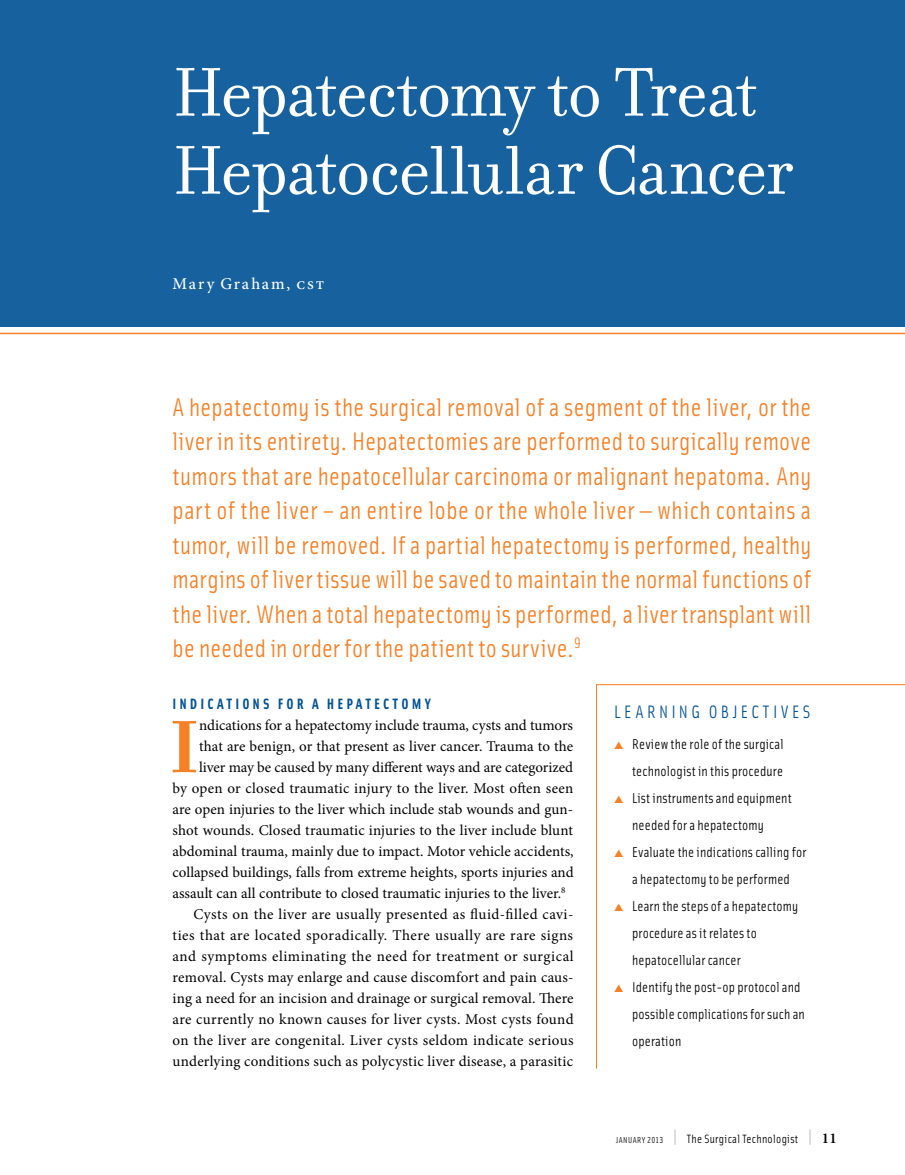
<style>
.page{position:relative;width:905px;height:1175px;background:#fff}
.page>*{position:absolute;margin:0;border:0;box-sizing:border-box;transform-origin:0 0}
.t1{font:700 79.65px "Filosofia";color:#f58025}
.t2{font:74.1px/78px "Filosofia";letter-spacing:-.025em;color:#fff}
.t3{font:25.5px/34.5px "Solex Regular Lining";letter-spacing:.01em;color:#f58025;text-align:justify}
.t4{font:18px "Solex";color:#005295}
.t5{font:500 16.5px "Minion Pro";letter-spacing:.11em;color:#fff}
.t6{font:15px "Minion Pro";letter-spacing:.01em;color:#000}
.t7{font:15px "Minion Pro";letter-spacing:.035em;color:#000}
.t8{font:15px "Minion Pro";letter-spacing:.03em;color:#000}
.t9{font:15px "Solex Bold Lining";color:#005295}
.t10{font:14.25px/27px "Solex Regular Lining";letter-spacing:.01em;color:#000}
.t11{font:12px "Solex";letter-spacing:.025em;color:#000}
.s1{color:#f58025}
.s2{font-family:"Solex Regular Lining";font-size:8.7px}
.s3{font-family:"Solex Regular Lining";font-size:19.5px;color:#939598}
.s4{font-family:"Minion Pro";font-weight:600;font-size:15px}
</style>
<div class="page">
<div style="left:0;top:0;width:904px;height:326px;background:#17629e"></div>
<hr style="left:0;top:333px;width:904px;height:1px;background:#f58025">
<svg style="left:596px;top:684px;width:308px;height:385px"></svg>
<h2 class="t2" style="left:172px;top:55px;width:622px">Hepatectomy to Treat<br>Hepatocellular Cancer</h2>
<p class="t5" style="left:172px;top:272px;width:153px">Mary Graham, cst</p>
<p class="t3" style="left:172px;top:388px;width:640px">A hepatectomy is the surgical removal of a segment of the liver, or the liver in its entirety. Hepatectomies are performed to surgically remove tumors that are hepatocellular carcinoma or malignant hepatoma. Any part of the liver – an entire lobe or the whole liver — which contains a tumor, will be removed. If a partial hepatectomy is performed, healthy margins of liver tissue will be saved to maintain the normal functions of the liver. When a total hepatectomy is performed, a liver transplant will be needed in order for the patient to survive.<sup>9</sup></p>
<p class="t9" style="left:172px;top:694px;width:17px">INDICATIONS</p>
<p class="t9" style="left:278px;top:694px;width:10px">FOR</p>
<p class="t9" style="left:312px;top:694px;width:36px">A HEPATECTOMY</p>
<h1 class="t1" style="left:169px;top:699px;width:32px">I</h1>
<p class="t6" style="left:199px;top:715px;width:375px">ndications for a hepatectomy include trauma, cysts and tumors</p>
<p class="t6" style="left:199px;top:736px;width:375px">that are benign, or that present as liver cancer. Trauma to the</p>
<p class="t6" style="left:199px;top:757px;width:375px">liver may be caused by many different ways and are categorized</p>
<p class="t6" style="left:173px;top:778px;width:402px">by open or closed traumatic injury to the liver. Most often seen</p>
<p class="t6" style="left:173px;top:799px;width:402px">are open injuries to the liver which include stab wounds and gun-</p>
<p class="t6" style="left:173px;top:820px;width:402px">shot wounds. Closed traumatic injuries to the liver include blunt</p>
<p class="t6" style="left:173px;top:841px;width:402px">abdominal trauma, mainly due to impact. Motor vehicle accidents,</p>
<p class="t6" style="left:173px;top:862px;width:402px">collapsed buildings, falls from extreme heights, sports injuries and</p>
<p class="t6" style="left:173px;top:883px;width:394px">assault can all contribute to closed traumatic injuries to the liver.<sup>8</sup></p>
<p class="t8" style="left:194px;top:904px;width:381px">Cysts on the liver are usually presented as fluid-filled cavi-</p>
<p class="t7" style="left:172px;top:925px;width:402px">ties that are located sporadically. There usually are rare signs</p>
<p class="t7" style="left:172px;top:946px;width:402px">and symptoms eliminating the need for treatment or surgical</p>
<p class="t6" style="left:172px;top:967px;width:402px">removal. Cysts may enlarge and cause discomfort and pain caus-</p>
<p class="t6" style="left:172px;top:988px;width:402px">ing a need for an incision and drainage or surgical removal. There</p>
<p class="t6" style="left:172px;top:1009px;width:402px">are currently no known causes for liver cysts. Most cysts found</p>
<p class="t6" style="left:172px;top:1030px;width:402px">on the liver are congenital. Liver cysts seldom indicate serious</p>
<p class="t6" style="left:172px;top:1051px;width:402px">underlying conditions such as polycystic liver disease, a parasitic</p>
<p class="t4" style="left:614px;top:700px;width:12px">LEARNING</p>
<p class="t4" style="left:708px;top:700px;width:42px">OB JECTI</p>
<p class="t4" style="left:780px;top:700px;width:21px">VES</p>
<p class="t10" style="left:614px;top:730px;width:171px;text-align:right"><span class="s1">▲</span> Review the role of the surgical technologist in this procedure</p>
<p class="t10" style="left:632px;top:784px;width:161px;text-indent:-18px"><span class="s1">▲</span> List instruments and equipment needed for a hepatectomy</p>
<p class="t10" style="left:614px;top:838px;width:194px;text-align:center"><span class="s1">▲</span> Evaluate the indications calling for a hepatectomy to be performed</p>
<p class="t10" style="left:632px;top:892px;width:167px;text-indent:-18px"><span class="s1">▲</span> Learn the steps of a hepatectomy procedure as it relates to hepatocellular cancer</p>
<p class="t10" style="left:632px;top:973px;width:174px;text-indent:-18px"><span class="s1">▲</span> Identify the post-op protocol and possible complications for such an operation</p>
<p class="t11" style="left:616px;top:1130px;width:222px"><span class="s2">JANUARY 2013</span> <span class="s3">|</span> The Surgical Technologist <span class="s3">|</span> <span class="s4">11</span></p>
</div>
